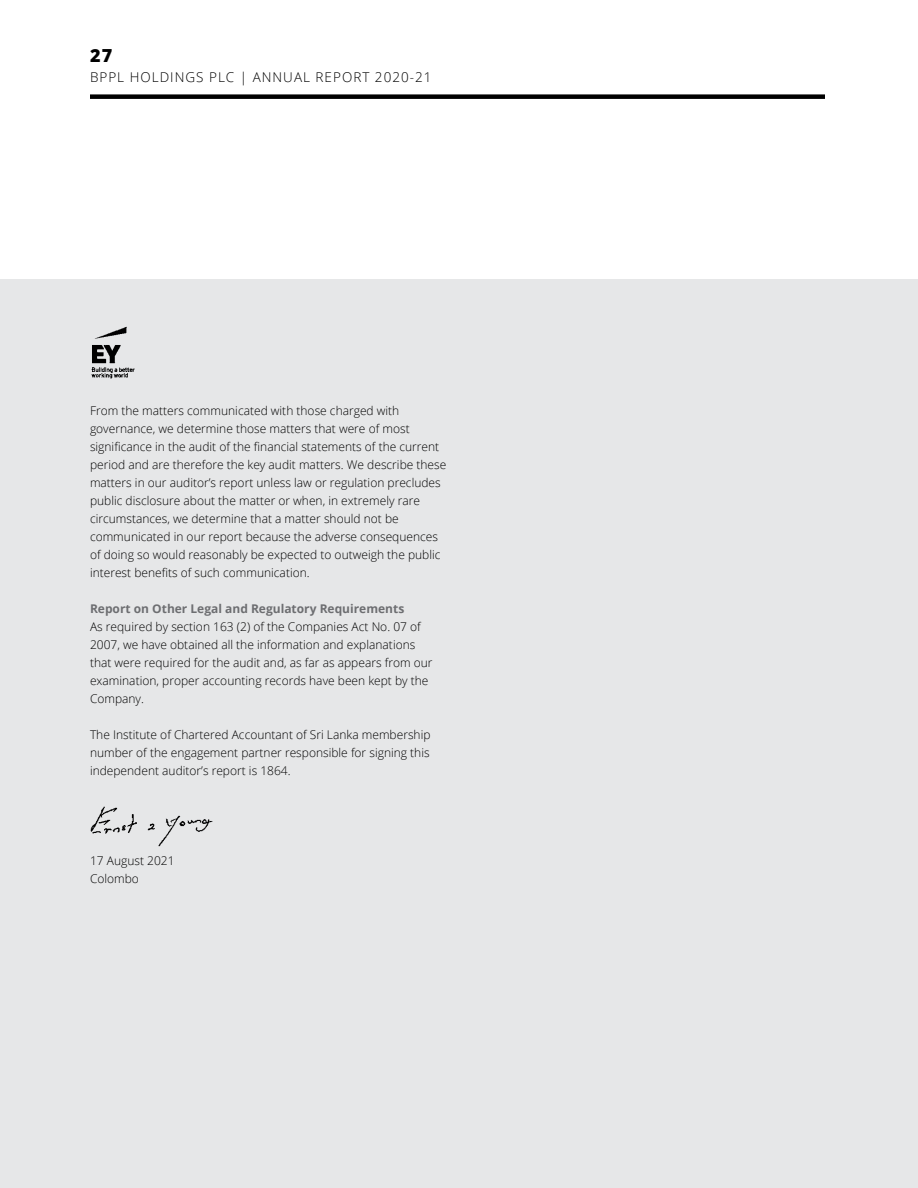
<style>
.page{position:relative;width:918px;height:1188px;background:#fff}
.page>*{position:absolute;margin:0;border:0;box-sizing:border-box;transform-origin:0 0}
.t1{font:800 18px "Open Sans";color:#000}
.t2{font:300 13.5px "Open Sans";letter-spacing:.075em;color:#000}
.t3{font:300 12px/18px "Open Sans";color:#000}
.t4{font:700 12px "Open Sans";color:#6d6e71}
</style>
<div class="page">
<div style="left:90px;top:94px;width:735px;height:5px;background:#000"></div>
<div style="left:0;top:279px;width:918px;height:909px;background:#e6e7e8"></div>
<img style="left:90px;top:806px;width:123px;height:41px">
<img style="left:91px;top:326px;width:44px;height:53px">
<h1 class="t1" style="left:90px;top:42px;width:24px">27</h1>
<p class="t2" style="left:90px;top:67px;width:343px">BPPL HOLDINGS PLC | ANNUAL REPORT 2020-21</p>
<p class="t3" style="left:90px;top:402px;width:358px">From the matters communicated with those charged with governance, we determine those matters that were of most significance in the audit of the financial statements of the current period and are therefore the key audit matters. We describe these matters in our auditor’s report unless law or regulation precludes public disclosure about the matter or when, in extremely rare circumstances, we determine that a matter should not be communicated in our report because the adverse consequences of doing so would reasonably be expected to outweigh the public interest benefits of such communication.</p>
<p class="t4" style="left:90px;top:600px;width:316px">Report on Other Legal and Regulatory Requirements</p>
<p class="t3" style="left:90px;top:618px;width:344px">As required by section 163 (2) of the Companies Act No. 07 of 2007, we have obtained all the information and explanations that were required for the audit and, as far as appears from our examination, proper accounting records have been kept by the Company.</p>
<p class="t3" style="left:90px;top:726px;width:342px;text-align:justify">The Institute of Chartered Accountant of Sri Lanka membership number of the engagement partner responsible for signing this independent auditor’s report is 1864.</p>
<p class="t3" style="left:90px;top:852px;width:86px">17 August 2021<br>Colombo</p>
</div>
